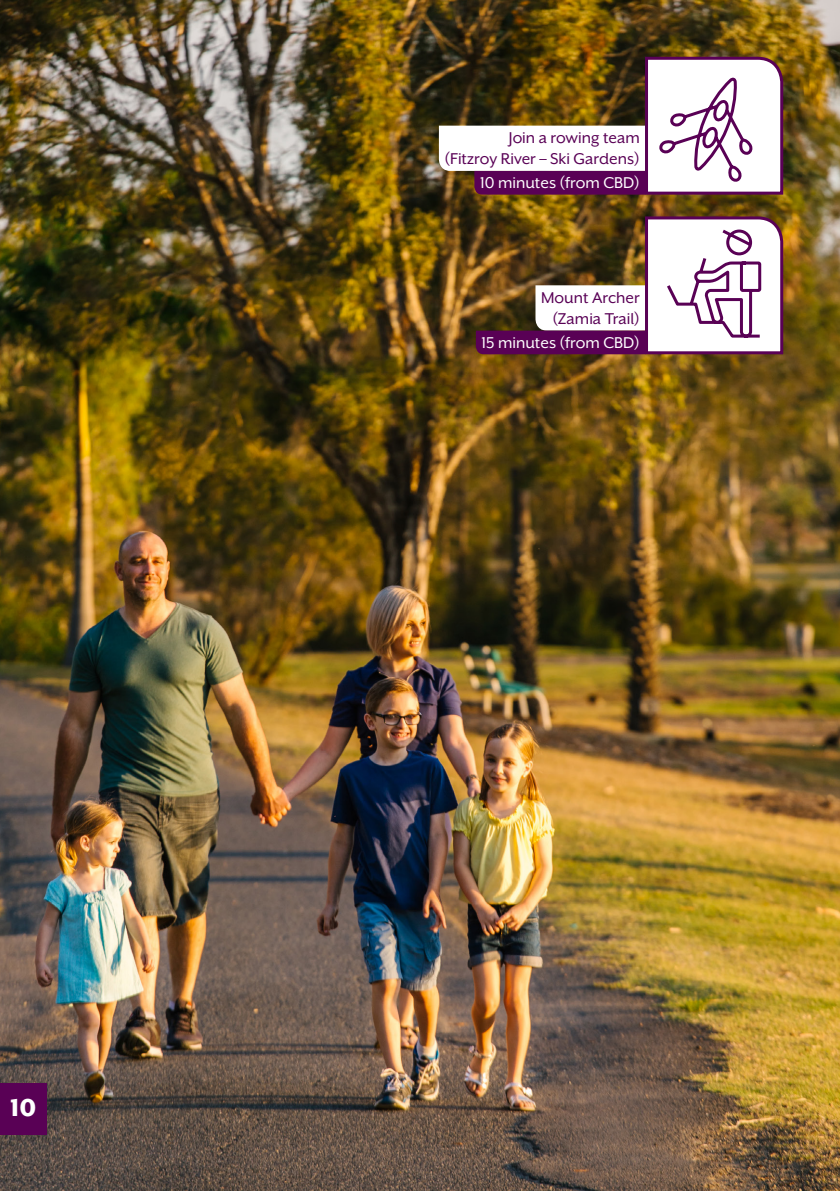
<style>
.page{position:relative;width:840px;height:1191px;background:#fff}
.page>*{position:absolute;margin:0;border:0;box-sizing:border-box;transform-origin:0 0}
.t1{font:800 28px "Mr Eaves XL San OT";color:#fff}
.Infographic{font:18px/21.6px "Mr Eaves XL San OT";color:#590155;text-align:right}
.Infographic_Line_2{font:18px "Mr Eaves XL San OT";color:#fff}
</style>
<div class="page">
<img style="left:0;top:0;width:839px;height:1191px">
<svg style="left:438px;top:55px;width:346px;height:141px"></svg>
<svg style="left:475px;top:215px;width:309px;height:141px"></svg>
<div style="left:0;top:1083px;width:47px;height:51px;background:#590155"></div>
<h1 class="t1" style="left:10px;top:1093px;width:28px">10</h1>
<p class="Infographic" style="left:444px;top:127px;width:197px">Join a rowing team<br>(Fitzroy River – Ski Gardens)</p>
<p class="Infographic_Line_2" style="left:480px;top:174px;width:161px">10 minutes (from CBD)</p>
<p class="Infographic" style="left:541px;top:286px;width:100px">Mount Archer (Zamia Trail)</p>
<p class="Infographic_Line_2" style="left:481px;top:333px;width:160px">15 minutes (from CBD)</p>
</div>
